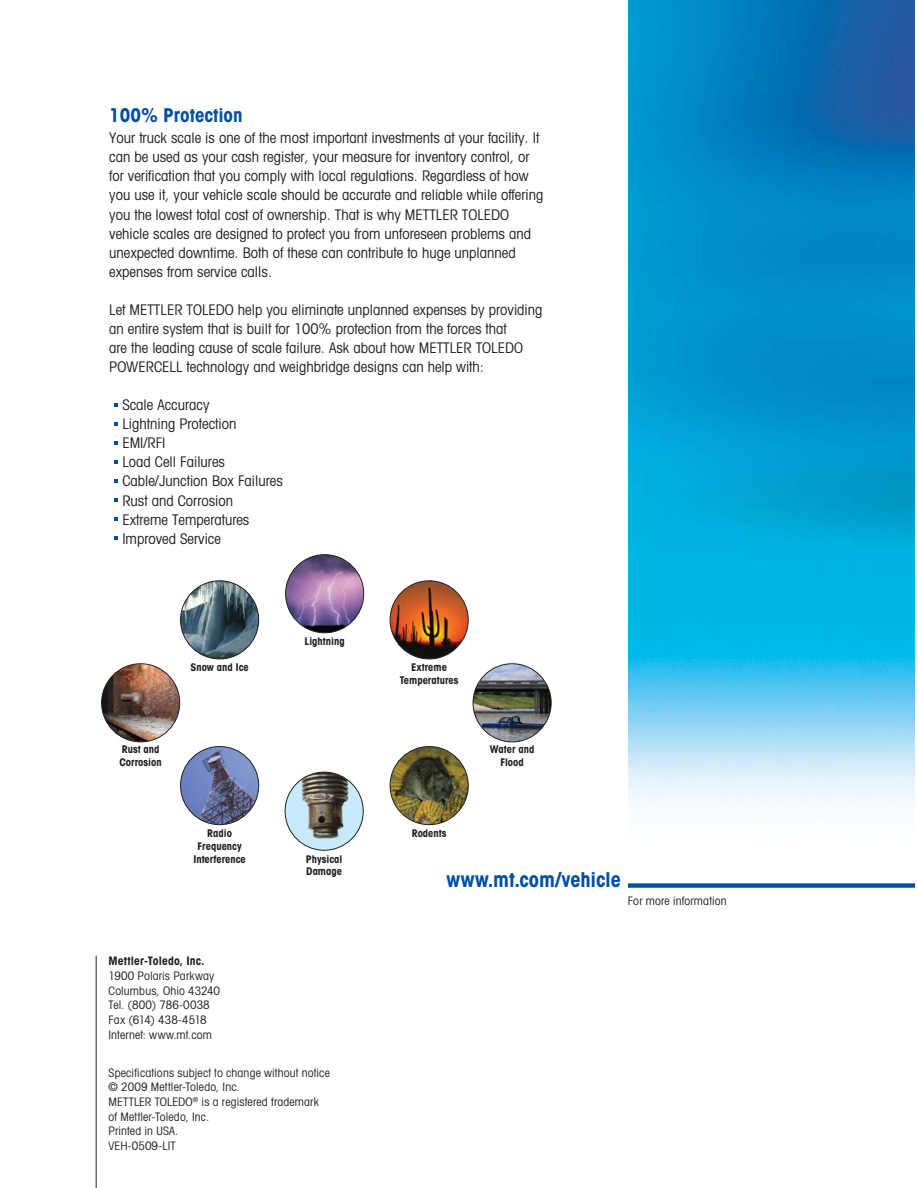
<style>
.page{position:relative;width:918px;height:1188px;background:#fff}
.page>*{position:absolute;margin:0;border:0;box-sizing:border-box;transform-origin:0 0}
.t1{font:700 condensed 20.55px "Avant Garde";letter-spacing:-.01em;color:#004fa3}
.t2{font:700 condensed 19.05px "Avant Garde";color:#004fa3}
.t3{font:condensed 14.7px/19px "Avant Garde";color:#231f20}
.t4{font:condensed 11.7px/14.7px "Avant Garde";letter-spacing:.015em;color:#231f20}
.t5{font:700 condensed 11.7px "Avant Garde";letter-spacing:.01em;color:#231f20}
.t6{font:700 condensed 10.65px/12.8px "Avant Garde Com";color:#231f20;text-align:center}
</style>
<div class="page">
<img style="left:628px;top:0;width:286px;height:807px">
<hr style="left:96px;top:956px;width:1px;height:232px;background:#231f20">
<div style="left:628px;top:883px;width:286px;height:5px;background:#004fa3"></div>
<img style="left:286px;top:555px;width:78px;height:78px;border-radius:50%">
<div style="left:285px;top:554px;width:79px;height:79px;border:1px solid #231f20;border-radius:50%"></div>
<img style="left:102px;top:664px;width:78px;height:78px;border-radius:50%">
<div style="left:101px;top:663px;width:79px;height:79px;border:1px solid #231f20;border-radius:50%"></div>
<img style="left:285px;top:772px;width:78px;height:78px;border-radius:50%">
<div style="left:285px;top:772px;width:78px;height:79px;border:1px solid #231f20;border-radius:50%"></div>
<img style="left:181px;top:581px;width:78px;height:78px;border-radius:50%">
<div style="left:180px;top:581px;width:79px;height:78px;border:1px solid #231f20;border-radius:50%"></div>
<img style="left:390px;top:581px;width:78px;height:78px;border-radius:50%">
<div style="left:390px;top:581px;width:78px;height:78px;border:1px solid #231f20;border-radius:50%"></div>
<img style="left:473px;top:664px;width:78px;height:78px;border-radius:50%">
<div style="left:473px;top:663px;width:78px;height:79px;border:1px solid #231f20;border-radius:50%"></div>
<img style="left:390px;top:747px;width:78px;height:78px;border-radius:50%">
<div style="left:390px;top:746px;width:78px;height:79px;border:1px solid #231f20;border-radius:50%"></div>
<img style="left:181px;top:747px;width:78px;height:78px;border-radius:50%">
<div style="left:180px;top:746px;width:79px;height:79px;border:1px solid #231f20;border-radius:50%"></div>
<svg style="left:114px;top:403px;width:4px;height:4px"></svg>
<svg style="left:114px;top:441px;width:4px;height:4px"></svg>
<svg style="left:114px;top:479px;width:4px;height:4px"></svg>
<svg style="left:114px;top:422px;width:4px;height:4px"></svg>
<svg style="left:114px;top:460px;width:4px;height:4px"></svg>
<svg style="left:114px;top:517px;width:4px;height:4px"></svg>
<svg style="left:114px;top:498px;width:4px;height:4px"></svg>
<svg style="left:114px;top:536px;width:4px;height:4px"></svg>
<p class="t2" style="left:109px;top:108px;width:135px">100% Protection</p>
<p class="t3" style="left:109px;top:130px;width:436px">Your truck scale is one of the most important investments at your facility. It can be used as your cash register, your measure for inventory control, or for verification that you comply with local regulations. Regardless of how you use it, your vehicle scale should be accurate and reliable while offering you the lowest total cost of ownership. That is why METTLER TOLEDO vehicle scales are designed to protect you from unforeseen problems and unexpected downtime. Both of these can contribute to huge unplanned expenses from service calls.</p>
<p class="t3" style="left:109px;top:301px;width:435px">Let METTLER TOLEDO help you eliminate unplanned expenses by providing an entire system that is built for 100% protection from the forces that<br>are the leading cause of scale failure. Ask about how METTLER TOLEDO POWERCELL technology and weighbridge designs can help with:</p>
<p class="t3" style="left:122px;top:397px;width:162px">Scale Accuracy<br>Lightning Protection<br>EMI/RFI<br>Load Cell Failures<br>Cable/Junction Box Failures<br>Rust and Corrosion<br>Extreme Temperatures<br>Improved Service</p>
<p class="t6" style="left:119px;top:744px;width:44px;text-align:left">Rust and<br>Corrosion</p>
<p class="t6" style="left:305px;top:636px;width:42px">Lightning</p>
<p class="t6" style="left:190px;top:662px;width:60px">Snow and Ice</p>
<p class="t6" style="left:400px;top:662px;width:60px">Extreme<br>Temperatures</p>
<p class="t6" style="left:490px;top:744px;width:46px">Water and<br>Flood</p>
<p class="t6" style="left:207px;top:828px;width:26px">Radio</p>
<p class="t6" style="left:412px;top:828px;width:36px">Rodents</p>
<p class="t6" style="left:193px;top:841px;width:54px">Frequency<br>Interference</p>
<p class="t6" style="left:306px;top:854px;width:38px;text-align:left">Physical<br>Damage</p>
<h1 class="t1" style="left:446px;top:872px;width:176px">www.mt.com/vehicle</h1>
<p class="t4" style="left:628px;top:895px;width:100px">For more information</p>
<p class="t5" style="left:109px;top:957px;width:97px">Mettler-Toledo, Inc.</p>
<p class="t4" style="left:109px;top:969px;width:113px">1900 Polaris Parkway<br>Columbus, Ohio 43240<br>Tel. (800) 786-0038<br>Fax (614) 438-4518<br>Internet: www.mt.com</p>
<p class="t4" style="left:109px;top:1066px;width:223px">Specifications subject to change without notice © 2009 Mettler-Toledo, Inc.<br>METTLER TOLEDO<sup>®</sup> is a registered trademark of Mettler-Toledo, Inc.<br>Printed in USA.<br>VEH-0509-LIT</p>
</div>
